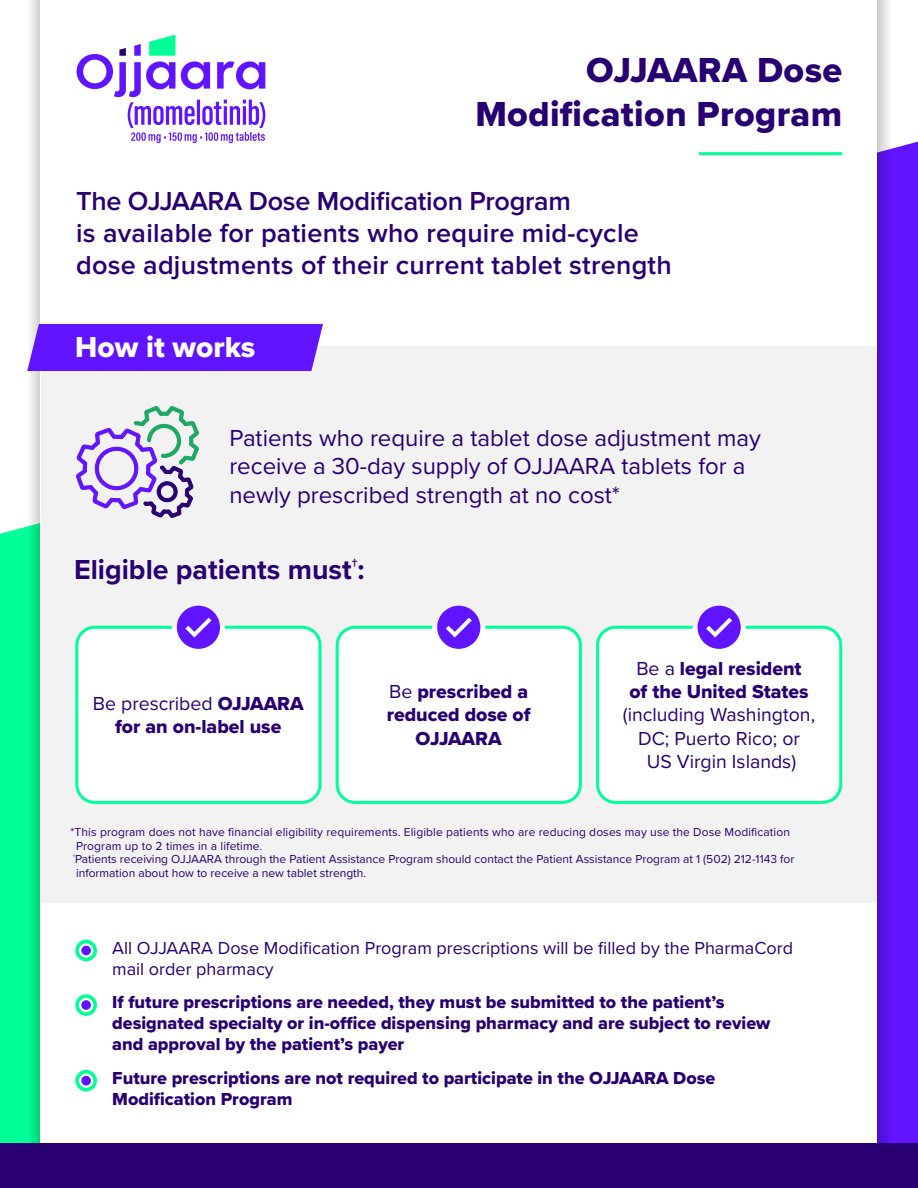
<style>
.page{position:relative;width:918px;height:1188px;background:#fff}
.page>*{position:absolute;margin:0;border:0;box-sizing:border-box;transform-origin:0 0}
.t1{font:36px/43.2px "Proxima Nova Extrabld";letter-spacing:.01em;color:#280071;text-align:right}
.t2{font:30px "Proxima Nova Extrabld";color:#fff}
.t3{font:700 28.5px "Proxima Nova";color:#280071}
.t4{font:600 27px/32.4px "Proxima Nova";letter-spacing:.01em;color:#280071}
.t5{font:24px/28.8px "Proxima Nova";color:#280071}
.t6{font:19.5px/23.4px "Proxima Nova Extrabld";color:#280071;text-align:center}
.t7{font:19.5px/23.4px "Proxima Nova";color:#280071;text-align:center}
.t8{font:18px/21px "Proxima Nova Extrabld";color:#280071}
.t9{font:18px/21px "Proxima Nova";color:#280071}
.t10{font:12px/13.5px "Proxima Nova";color:#280071}
.s1{font-family:"Proxima Nova Extrabld"}
.s2{font-family:"Proxima Nova"}
</style>
<div class="page">
<div style="left:0;top:526px;width:27px;height:617px;background:#00ff96"></div>
<div style="left:891px;top:142px;width:27px;height:1001px;background:#6014ff"></div>
<svg style="left:27px;top:0;width:13px;height:1143px"></svg>
<svg style="left:878px;top:0;width:13px;height:1143px;background:#682de4"></svg>
<div style="left:41px;top:347px;width:836px;height:556px;background:#f2f2f2"></div>
<div style="left:27px;top:324px;width:297px;height:47px;background:#6014ff"></div>
<div style="left:0;top:1143px;width:918px;height:45px;background:#280071"></div>
<div style="left:77px;top:627px;width:243px;height:175px;background:#fff;border-radius:18px"></div>
<div style="left:75px;top:626px;width:247px;height:178px;border:3px solid #00ff96;border-radius:18px"></div>
<div style="left:337px;top:627px;width:243px;height:175px;background:#fff;border-radius:18px"></div>
<div style="left:336px;top:626px;width:246px;height:178px;border:3px solid #00ff96;border-radius:18px"></div>
<div style="left:598px;top:627px;width:243px;height:175px;background:#fff;border-radius:18px"></div>
<div style="left:596px;top:626px;width:246px;height:178px;border:3px solid #00ff96;border-radius:18px"></div>
<svg style="left:77px;top:35px;width:188px;height:108px"></svg>
<div style="left:177px;top:606px;width:43px;height:43px;background:#6014ff;border-radius:50%"></div>
<svg style="left:181px;top:613px;width:35px;height:25px"></svg>
<div style="left:698px;top:606px;width:43px;height:43px;background:#6014ff;border-radius:50%"></div>
<svg style="left:702px;top:613px;width:34px;height:25px"></svg>
<div style="left:437px;top:606px;width:43px;height:43px;background:#6014ff;border-radius:50%"></div>
<svg style="left:442px;top:613px;width:34px;height:25px"></svg>
<svg style="left:76px;top:406px;width:123px;height:112px"></svg>
<div style="left:75px;top:940px;width:22px;height:21px;border:4px solid #00ff96;border-radius:50%"></div>
<div style="left:81px;top:946px;width:10px;height:9px;background:#6014ff;border-radius:50%"></div>
<div style="left:75px;top:994px;width:22px;height:22px;border:4px solid #00ff96;border-radius:50%"></div>
<div style="left:81px;top:1000px;width:10px;height:10px;background:#6014ff;border-radius:50%"></div>
<div style="left:75px;top:1070px;width:22px;height:21px;border:4px solid #00ff96;border-radius:50%"></div>
<div style="left:81px;top:1076px;width:10px;height:10px;background:#6014ff;border-radius:50%"></div>
<hr style="left:699px;top:152px;width:143px;height:3px;background:#00ff96">
<h1 class="t1" style="left:475px;top:48px;width:368px">OJJAARA Dose<br>Modification Program</h1>
<h3 class="t4" style="left:76px;top:185px;width:597px">The OJJAARA Dose Modification Program<br>is available for patients who require mid-cycle dose adjustments of their current tablet strength</h3>
<h2 class="t2" style="left:75px;top:325px;width:182px">How it works</h2>
<h3 class="t5" style="left:229px;top:422px;width:533px">Patients who require a tablet dose adjustment may receive a 30-day supply of OJJAARA tablets for a newly prescribed strength at no cost*</h3>
<h3 class="t3" style="left:74px;top:548px;width:292px">Eligible patients must<sup>†</sup>:</h3>
<h3 class="t7" style="left:93px;top:691px;width:212px">Be prescribed <span class="s1">OJJAARA</span></h3>
<h3 class="t6" style="left:115px;top:715px;width:168px">for an on-label use</h3>
<h3 class="t6" style="left:387px;top:679px;width:145px"><span class="s2">Be</span> prescribed a reduced dose of<br>OJJAARA</h3>
<h3 class="t6" style="left:629px;top:656px;width:181px"><span class="s2">Be a</span> legal resident of the United States</h3>
<h3 class="t7" style="left:623px;top:702px;width:194px">(including Washington,<br>DC; Puerto Rico; or<br>US Virgin Islands)</h3>
<p class="t10" style="left:70px;top:825px;width:726px">*This program does not have financial eligibility requirements. Eligible patients who are reducing doses may use the Dose Modification Program up to 2 times in a lifetime.<br><sup>†</sup>Patients receiving OJJAARA through the Patient Assistance Program should contact the Patient Assistance Program at 1 (502) 212-1143 for information about how to receive a new tablet strength.</p>
<h3 class="t9" style="left:112px;top:937px;width:682px">All OJJAARA Dose Modification Program prescriptions will be filled by the PharmaCord mail order pharmacy</h3>
<h3 class="t8" style="left:112px;top:992px;width:660px">If future prescriptions are needed, they must be submitted to the patient’s designated specialty or in-office dispensing pharmacy and are subject to review and approval by the patient’s payer</h3>
<h3 class="t8" style="left:112px;top:1067px;width:605px">Future prescriptions are not required to participate in the OJJAARA Dose<br>Modification Program</h3>
</div>
